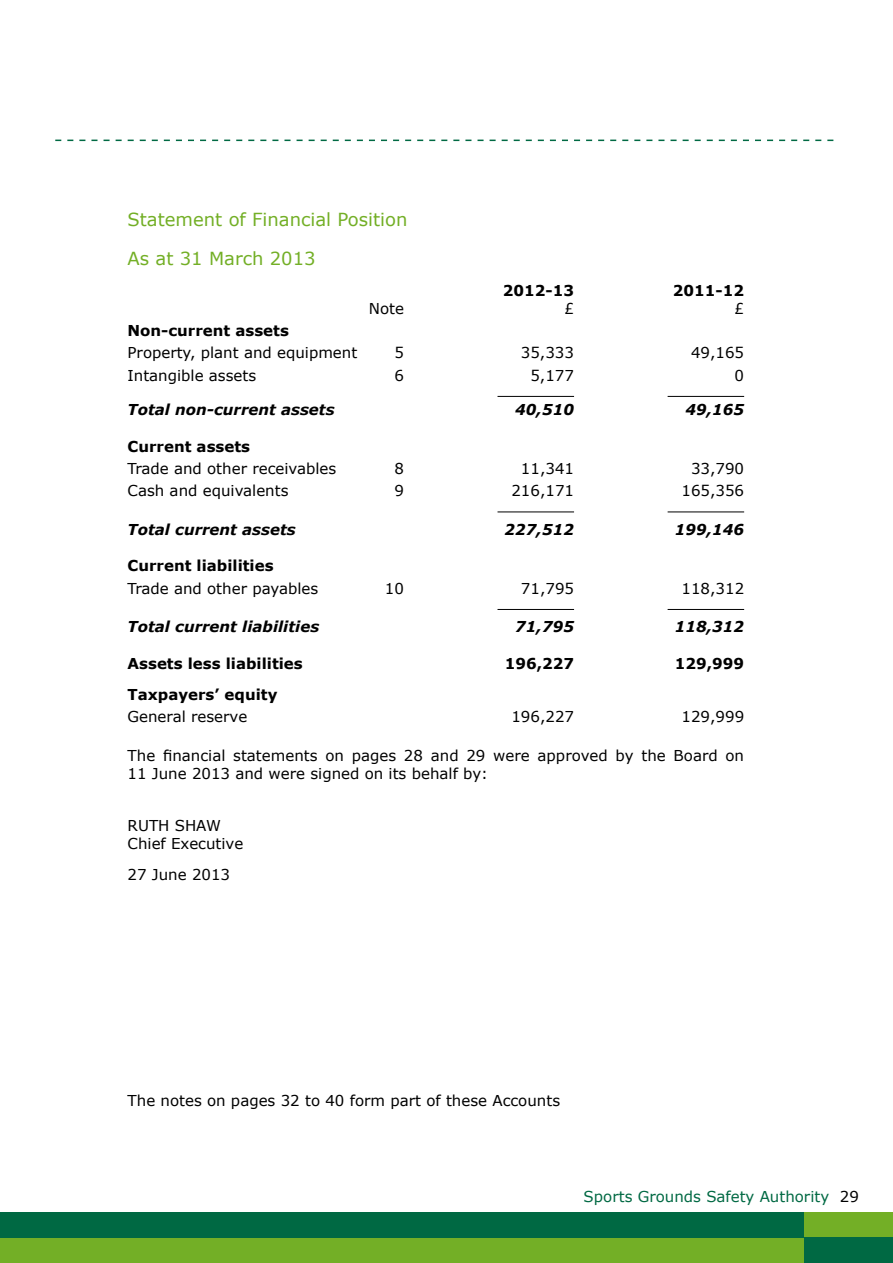
<style>
.page{position:relative;width:893px;height:1263px;background:#fff}
.page>*{position:absolute;margin:0;border:0;box-sizing:border-box;transform-origin:0 0}
.t1{font:18px/38.5px "Verdana";color:#73af26}
.t2{font:15px/18px "Verdana";color:#000}
.t3{font:700 15px "Verdana";color:#000}
.t4{font:italic 700 15px "Verdana";color:#000}
.t5{font:15px "Verdana";color:#006943}
.s1{color:#000}
</style>
<div class="page">
<div style="left:804px;top:1212px;width:89px;height:25px;background:#73af26"></div>
<div style="left:804px;top:1237px;width:89px;height:26px;background:#006943"></div>
<div style="left:0;top:1237px;width:804px;height:26px;background:#73af26"></div>
<div style="left:0;top:1212px;width:804px;height:25px;background:#006943"></div>
<svg style="left:55px;top:140px;width:778px;height:1px"></svg>
<hr style="left:497px;top:396px;width:77px;height:1px;background:#000">
<hr style="left:668px;top:396px;width:76px;height:1px;background:#000">
<hr style="left:497px;top:511px;width:77px;height:1px;background:#000">
<hr style="left:497px;top:609px;width:77px;height:1px;background:#000">
<hr style="left:668px;top:511px;width:76px;height:1px;background:#000">
<hr style="left:668px;top:609px;width:76px;height:1px;background:#000">
<p class="t1" style="left:128px;top:200px;width:281px">Statement of Financial Position<br>As at 31 March 2013</p>
<p class="t3" style="left:503px;top:280px;width:73px">2012-13</p>
<p class="t3" style="left:673px;top:280px;width:73px">2011-12</p>
<p class="t2" style="left:369px;top:299px;width:37px">Note</p>
<p class="t2" style="left:564px;top:299px;width:11px">£</p>
<p class="t2" style="left:735px;top:299px;width:11px">£</p>
<p class="t3" style="left:128px;top:320px;width:163px">Non-current assets</p>
<p class="t2" style="left:128px;top:344px;width:231px">Property, plant and equipment</p>
<p class="t2" style="left:394px;top:344px;width:11px">5</p>
<p class="t2" style="left:521px;top:344px;width:55px">35,333</p>
<p class="t2" style="left:691px;top:344px;width:55px">49,165</p>
<p class="t2" style="left:128px;top:366px;width:130px">Intangible assets</p>
<p class="t2" style="left:394px;top:366px;width:11px">6</p>
<p class="t2" style="left:530px;top:366px;width:45px">5,177</p>
<p class="t2" style="left:735px;top:366px;width:11px">0</p>
<p class="t4" style="left:128px;top:399px;width:209px">Total non-current assets</p>
<p class="t4" style="left:515px;top:399px;width:60px">40,510</p>
<p class="t4" style="left:685px;top:399px;width:60px">49,165</p>
<p class="t3" style="left:128px;top:435px;width:124px">Current assets</p>
<p class="t2" style="left:128px;top:459px;width:210px">Trade and other receivables</p>
<p class="t2" style="left:394px;top:459px;width:11px">8</p>
<p class="t2" style="left:521px;top:459px;width:55px">11,341</p>
<p class="t2" style="left:691px;top:459px;width:55px">33,790</p>
<p class="t2" style="left:128px;top:481px;width:162px">Cash and equivalents</p>
<p class="t2" style="left:394px;top:481px;width:11px">9</p>
<p class="t2" style="left:511px;top:481px;width:64px">216,171</p>
<p class="t2" style="left:681px;top:481px;width:64px">165,356</p>
<p class="t4" style="left:128px;top:518px;width:170px">Total current assets</p>
<p class="t4" style="left:505px;top:518px;width:71px">227,512</p>
<p class="t4" style="left:675px;top:518px;width:71px">199,146</p>
<p class="t3" style="left:128px;top:555px;width:148px">Current liabilities</p>
<p class="t2" style="left:128px;top:579px;width:192px">Trade and other payables</p>
<p class="t2" style="left:385px;top:579px;width:21px">10</p>
<p class="t2" style="left:521px;top:579px;width:55px">71,795</p>
<p class="t2" style="left:681px;top:579px;width:64px">118,312</p>
<p class="t4" style="left:128px;top:616px;width:193px">Total current liabilities</p>
<p class="t4" style="left:515px;top:616px;width:60px">71,795</p>
<p class="t4" style="left:675px;top:616px;width:71px">118,312</p>
<p class="t3" style="left:128px;top:653px;width:177px">Assets less liabilities</p>
<p class="t3" style="left:505px;top:653px;width:71px">196,227</p>
<p class="t3" style="left:675px;top:653px;width:71px">129,999</p>
<p class="t3" style="left:128px;top:683px;width:151px">taxpayers’ equity</p>
<p class="t2" style="left:128px;top:707px;width:121px">General reserve</p>
<p class="t2" style="left:511px;top:707px;width:64px">196,227</p>
<p class="t2" style="left:681px;top:707px;width:64px">129,999</p>
<p class="t2" style="left:128px;top:746px;width:618px">The financial statements on pages 28 and 29 were approved by the Board on<br>11 June 2013 and were signed on its behalf by:</p>
<p class="t2" style="left:128px;top:816px;width:117px">RUTH SHAW<br>Chief Executive</p>
<p class="t2" style="left:128px;top:865px;width:104px">27 June 2013</p>
<p class="t2" style="left:128px;top:1091px;width:434px">The notes on pages 32 to 40 form part of these Accounts</p>
<p class="t5" style="left:584px;top:1186px;width:277px">Sports Grounds Safety Authority <span class="s1">29</span></p>
</div>
